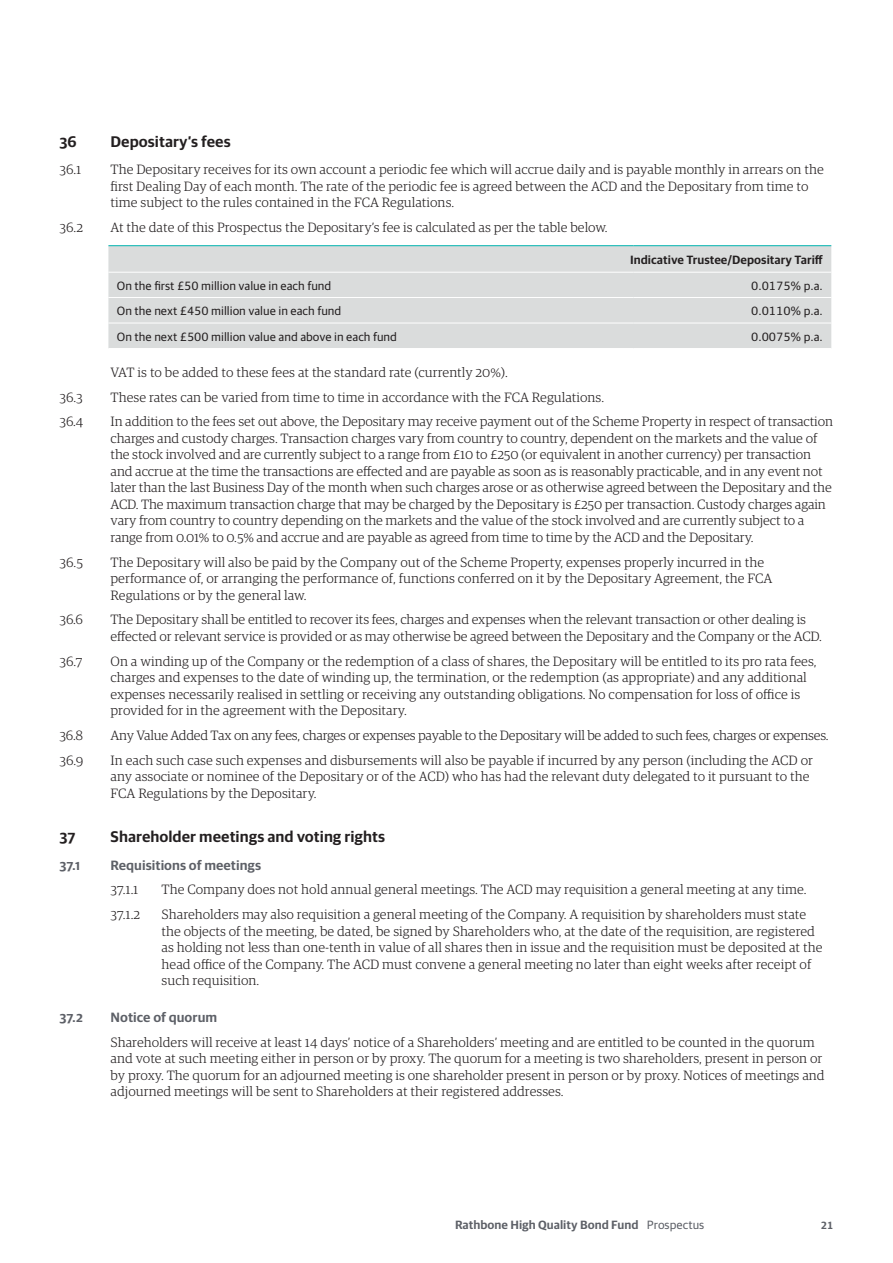
<style>
.page{position:relative;width:893px;height:1263px;background:#fff}
.page>*{position:absolute;margin:0;border:0;box-sizing:border-box;transform-origin:0 0}
.t1{font:600 15.45px "Guardian RTB Sans";color:#231f20}
.t2{font:300 13.5px/16.5px "Guardian RTB Egyp";letter-spacing:-.005em;color:#231f20}
.t3{font:600 13.5px "Guardian RTB Sans";color:#5d6067}
.t4{font:12px "Guardian RTB Sans";color:#231f20}
.t5{font:600 12px "Guardian RTB Sans";color:#5d6067}
.t6{font:600 12px "Guardian RTB Sans";color:#231f20}
.t7{font:600 10.5px "Guardian RTB Sans";color:#5d6067}
.s1{font-weight:400}
</style>
<div class="page">
<div style="left:108px;top:246px;width:723px;height:102px;background:#dadcdc"></div>
<hr style="left:108px;top:272px;width:525px;height:1px;background:#fff">
<hr style="left:633px;top:272px;width:198px;height:1px;background:#fff">
<hr style="left:108px;top:297px;width:525px;height:1px;background:#fff">
<hr style="left:633px;top:297px;width:198px;height:1px;background:#fff">
<hr style="left:108px;top:323px;width:525px;height:1px;background:#fff">
<hr style="left:633px;top:323px;width:198px;height:1px;background:#fff">
<hr style="left:108px;top:245px;width:525px;height:1px;background:#00b3b0">
<hr style="left:633px;top:245px;width:198px;height:1px;background:#00b3b0">
<p class="t1" style="left:60px;top:130px;width:19px">36</p>
<p class="t1" style="left:111px;top:130px;width:122px">Depositary’s fees</p>
<p class="t2" style="left:60px;top:161px;width:23px">36.1</p>
<p class="t2" style="left:111px;top:161px;width:715px">The Depositary receives for its own account a periodic fee which will accrue daily and is payable monthly in arrears on the first Dealing Day of each month. The rate of the periodic fee is agreed between the ACD and the Depositary from time to time subject to the rules contained in the FCA Regulations.</p>
<p class="t2" style="left:60px;top:218px;width:25px">36.2</p>
<p class="t2" style="left:111px;top:218px;width:499px">At the date of this Prospectus the Depositary’s fee is calculated as per the table below.</p>
<p class="t6" style="left:630px;top:251px;width:194px">Indicative Trustee/Depositary Tariff</p>
<p class="t4" style="left:117px;top:277px;width:216px">On the first £50 million value in each fund</p>
<p class="t4" style="left:751px;top:277px;width:73px">0.0175% p.a.</p>
<p class="t4" style="left:117px;top:302px;width:226px">On the next £450 million value in each fund</p>
<p class="t4" style="left:751px;top:302px;width:73px">0.0110% p.a.</p>
<p class="t4" style="left:117px;top:328px;width:282px">On the next £500 million value and above in each fund</p>
<p class="t4" style="left:751px;top:328px;width:73px">0.0075% p.a.</p>
<p class="t2" style="left:111px;top:363px;width:399px">VAT is to be added to these fees at the standard rate (currently 20%).</p>
<p class="t2" style="left:60px;top:388px;width:25px">36.3</p>
<p class="t2" style="left:111px;top:388px;width:495px">These rates can be varied from time to time in accordance with the FCA Regulations.</p>
<p class="t2" style="left:60px;top:413px;width:26px">36.4</p>
<p class="t2" style="left:111px;top:413px;width:724px">In addition to the fees set out above, the Depositary may receive payment out of the Scheme Property in respect of transaction charges and custody charges. Transaction charges vary from country to country, dependent on the markets and the value of the stock involved and are currently subject to a range from £10 to £250 (or equivalent in another currency) per transaction and accrue at the time the transactions are effected and are payable as soon as is reasonably practicable, and in any event not later than the last Business Day of the month when such charges arose or as otherwise agreed between the Depositary and the ACD. The maximum transaction charge that may be charged by the Depositary is £250 per transaction. Custody charges again vary from country to country depending on the markets and the value of the stock involved and are currently subject to a range from 0.01% to 0.5% and accrue and are payable as agreed from time to time by the ACD and the Depositary.</p>
<p class="t2" style="left:60px;top:553px;width:25px">36.5</p>
<p class="t2" style="left:111px;top:553px;width:663px">The Depositary will also be paid by the Company out of the Scheme Property, expenses properly incurred in the performance of, or arranging the performance of, functions conferred on it by the Depositary Agreement, the FCA<br>Regulations or by the general law.</p>
<p class="t2" style="left:60px;top:611px;width:25px">36.6</p>
<p class="t2" style="left:111px;top:611px;width:713px">The Depositary shall be entitled to recover its fees, charges and expenses when the relevant transaction or other dealing is effected or relevant service is provided or as may otherwise be agreed between the Depositary and the Company or the ACD.</p>
<p class="t2" style="left:60px;top:652px;width:24px">36.7</p>
<p class="t2" style="left:111px;top:652px;width:708px">On a winding up of the Company or the redemption of a class of shares, the Depositary will be entitled to its pro rata fees, charges and expenses to the date of winding up, the termination, or the redemption (as appropriate) and any additional expenses necessarily realised in settling or receiving any outstanding obligations. No compensation for loss of office is provided for in the agreement with the Depositary.</p>
<p class="t2" style="left:60px;top:726px;width:25px">36.8</p>
<p class="t2" style="left:111px;top:726px;width:720px">Any Value Added Tax on any fees, charges or expenses payable to the Depositary will be added to such fees, charges or expenses.</p>
<p class="t2" style="left:60px;top:751px;width:25px">36.9</p>
<p class="t2" style="left:111px;top:751px;width:704px">In each such case such expenses and disbursements will also be payable if incurred by any person (including the ACD or any associate or nominee of the Depositary or of the ACD) who has had the relevant duty delegated to it pursuant to the<br>FCA Regulations by the Depositary.</p>
<p class="t1" style="left:60px;top:826px;width:17px">37</p>
<p class="t1" style="left:111px;top:826px;width:276px">Shareholder meetings and voting rights</p>
<p class="t3" style="left:60px;top:855px;width:22px">37.1</p>
<p class="t3" style="left:111px;top:855px;width:152px">Requisitions of meetings</p>
<p class="t2" style="left:111px;top:881px;width:29px">37.1.1</p>
<p class="t2" style="left:162px;top:881px;width:646px">The Company does not hold annual general meetings. The ACD may requisition a general meeting at any time.</p>
<p class="t2" style="left:111px;top:905px;width:31px">37.1.2</p>
<p class="t2" style="left:162px;top:905px;width:662px">Shareholders may also requisition a general meeting of the Company. A requisition by shareholders must state the objects of the meeting, be dated, be signed by Shareholders who, at the date of the requisition, are registered as holding not less than one-tenth in value of all shares then in issue and the requisition must be deposited at the head office of the Company. The ACD must convene a general meeting no later than eight weeks after receipt of such requisition.</p>
<p class="t3" style="left:60px;top:1007px;width:25px">37.2</p>
<p class="t3" style="left:111px;top:1007px;width:108px">Notice of quorum</p>
<p class="t2" style="left:111px;top:1033px;width:716px">Shareholders will receive at least 14 days’ notice of a Shareholders’ meeting and are entitled to be counted in the quorum and vote at such meeting either in person or by proxy. The quorum for a meeting is two shareholders, present in person or by proxy. The quorum for an adjourned meeting is one shareholder present in person or by proxy. Notices of meetings and adjourned meetings will be sent to Shareholders at their registered addresses.</p>
<p class="t5" style="left:455px;top:1216px;width:251px">Rathbone High Quality Bond Fund <span class="s1">Prospectus</span></p>
<p class="t7" style="left:821px;top:1217px;width:14px">21</p>
</div>
